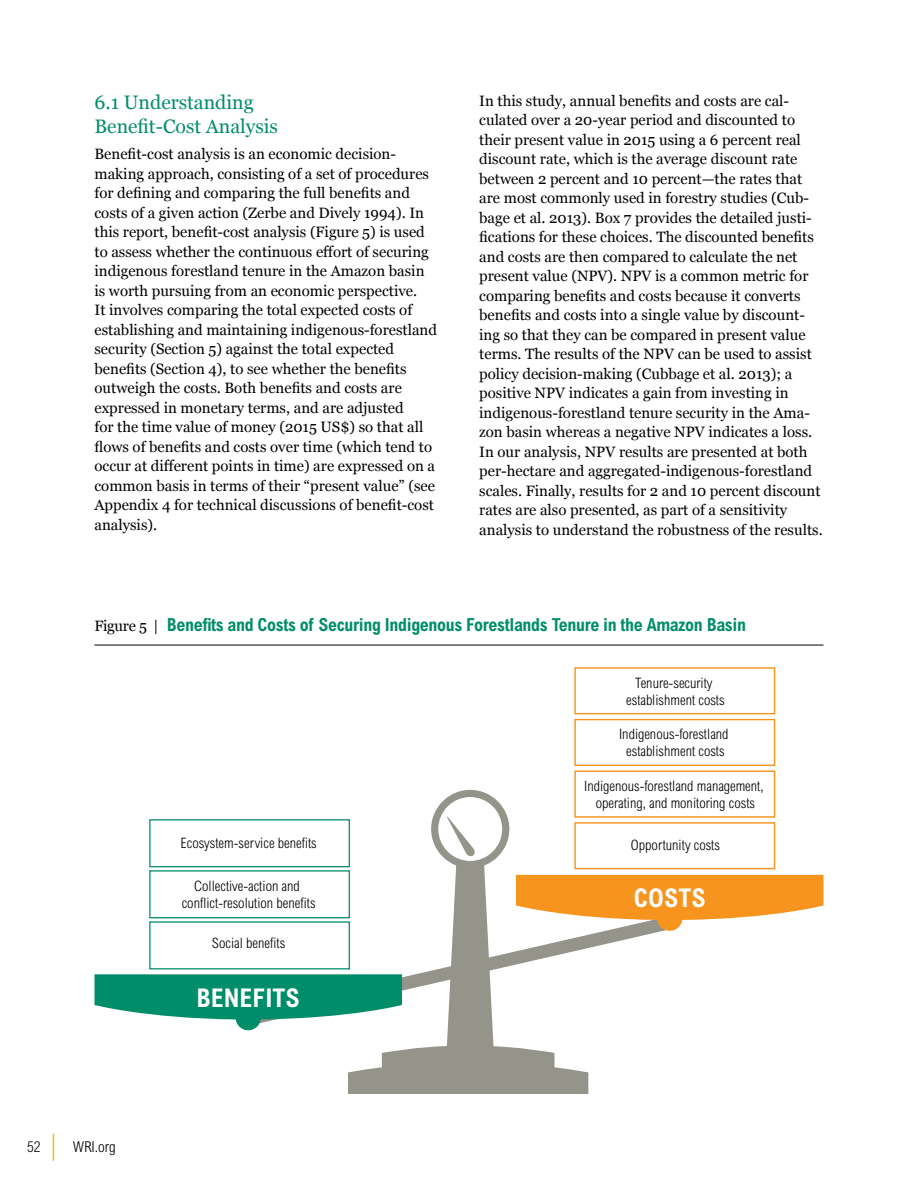
<style>
.page{position:relative;width:918px;height:1188px;background:#fff}
.page>*{position:absolute;margin:0;border:0;box-sizing:border-box;transform-origin:0 0}
.t1{font:700 condensed 25.8px "Arial MT Std";color:#fff}
.t2{font:19.5px/24px "Georgia";color:#008d6a}
.t3{font:700 condensed 18px "Arial MT Std";letter-spacing:-.02em;color:#008d6a}
.t4{font:15px/19.5px "Georgia";color:#000}
.t5{font:300 condensed 15px "Arial MT Std";color:#000}
.t6{font:300 condensed 14.4px/17.2px "Arial MT Std";color:#000;text-align:center}
.s1{font-family:"Georgia";font-weight:400;font-stretch:normal;font-size:15px;color:#000}
</style>
<div class="page">
<svg style="left:53px;top:1134px;width:1px;height:27px"></svg>
<div style="left:574px;top:667px;width:201px;height:47px;border:1px solid #f7941e"></div>
<div style="left:574px;top:771px;width:201px;height:47px;border:1px solid #f7941e"></div>
<div style="left:574px;top:719px;width:201px;height:47px;border:1px solid #f7941e"></div>
<svg style="left:95px;top:790px;width:729px;height:304px"></svg>
<hr style="left:94px;top:645px;width:730px;height:1px;background:#000">
<h2 class="t2" style="left:94px;top:90px;width:185px">6.1 Understanding<br>Benefit-Cost Analysis</h2>
<p class="t4" style="left:94px;top:144px;width:344px">Benefit-cost analysis is an economic decision&shy;making approach, consisting of a set of procedures for defining and comparing the full benefits and costs of a given action (Zerbe and Dively 1994). In this report, benefit-cost analysis (Figure 5) is used to assess whether the continuous effort of securing indigenous forestland tenure in the Amazon basin is worth pursuing from an economic perspective.<br>It involves comparing the total expected costs of establishing and maintaining indigenous-forestland security (Section 5) against the total expected benefits (Section 4), to see whether the benefits outweigh the costs. Both benefits and costs are expressed in monetary terms, and are adjusted<br>for the time value of money (2015 US$) so that all flows of benefits and costs over time (which tend to occur at different points in time) are expressed on a common basis in terms of their “present value” (see Appendix 4 for technical discussions of benefit-cost analysis).</p>
<p class="t4" style="left:479px;top:90px;width:345px">In this study, annual benefits and costs are cal&shy;culated over a 20-year period and discounted to their present value in 2015 using a 6 percent real discount rate, which is the average discount rate between 2 percent and 10 percent—the rates that are most commonly used in forestry studies (Cub&shy;bage et al. 2013). Box 7 provides the detailed justi&shy;fications for these choices. The discounted benefits and costs are then compared to calculate the net present value (NPV). NPV is a common metric for comparing benefits and costs because it converts benefits and costs into a single value by discount&shy;ing so that they can be compared in present value terms. The results of the NPV can be used to assist policy decision-making (Cubbage et al. 2013); a positive NPV indicates a gain from investing in indigenous-forestland tenure security in the Ama&shy;zon basin whereas a negative NPV indicates a loss.<br>In our analysis, NPV results are presented at both per-hectare and aggregated-indigenous-forestland scales. Finally, results for 2 and 10 percent discount rates are also presented, as part of a sensitivity analysis to understand the robustness of the results.</p>
<p class="t3" style="left:94px;top:614px;width:653px"><span class="s1">Figure 5 |</span> Benefits and Costs of Securing Indigenous Forestlands Tenure in the Amazon Basin</p>
<p class="t6" style="left:626px;top:675px;width:100px">Tenure-security establishment costs</p>
<p class="t5" style="left:27px;top:1139px;width:15px">52</p>
<p class="t5" style="left:73px;top:1139px;width:44px">WRI.org</p>
<p class="t6" style="left:180px;top:834px;width:138px">Ecosystem-service benefits</p>
<p class="t6" style="left:182px;top:877px;width:135px">Collective-action and conflict-resolution benefits</p>
<p class="t6" style="left:212px;top:934px;width:75px">Social benefits</p>
<h1 class="t1" style="left:197px;top:983px;width:105px">BENEFITS</h1>
<p class="t6" style="left:619px;top:725px;width:111px">Indigenous-forestland establishment costs</p>
<p class="t6" style="left:584px;top:777px;width:181px">Indigenous-forestland management, operating, and monitoring costs</p>
<p class="t6" style="left:631px;top:836px;width:91px">Opportunity costs</p>
<h1 class="t1" style="left:634px;top:883px;width:73px">COSTS</h1>
</div>
